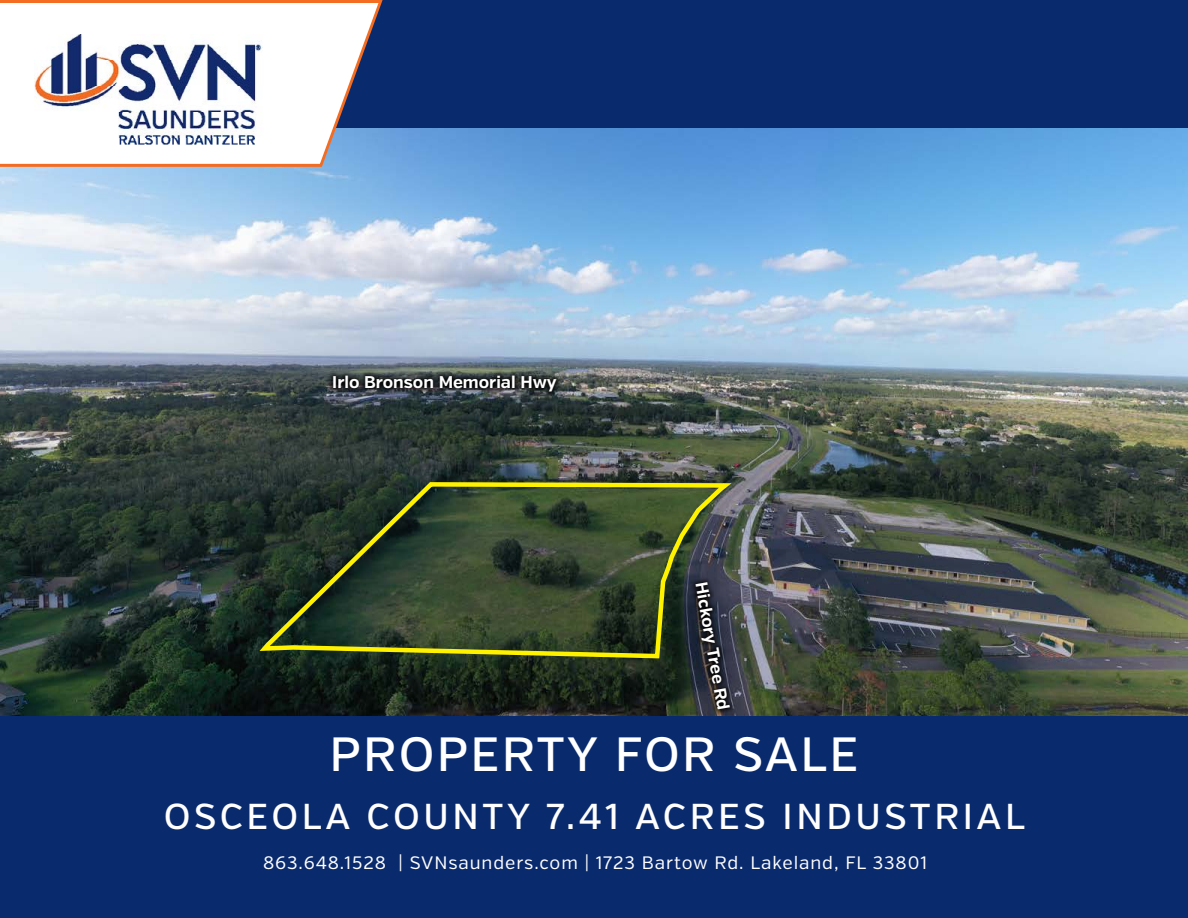
<style>
.page{position:relative;width:1188px;height:918px;background:#fff}
.page>*{position:absolute;margin:0;border:0;box-sizing:border-box;transform-origin:0 0}
.t1{font:500 48px "Verb";letter-spacing:.05em;color:#fff}
.t2{font:500 36px "Verb";letter-spacing:.1em;color:#fefefe}
.t3{font:18px "Verb";letter-spacing:.05em;color:#fff}
.t4{font:700 16.95px "Verb";color:#fff}
</style>
<div class="page">
<div style="left:292px;top:0;width:896px;height:129px;background:#092a6d"></div>
<img style="left:0;top:129px;width:1188px;height:587px">
<div style="left:0;top:716px;width:1188px;height:202px;background:#092a6d"></div>
<svg style="left:0;top:0;width:385px;height:168px"></svg>
<img style="left:35px;top:34px;width:229px;height:117px">
<svg style="left:254px;top:480px;width:484px;height:181px;background:#3a482a"></svg>
<div style="left:689px;top:577px;width:47px;height:139px;background:#000;opacity:.94"></div>
<div style="left:327px;top:369px;width:235px;height:29px;background:#000;opacity:.94"></div>
<p class="t4" style="left:332px;top:372px;width:226px">Irlo Bronson Memorial Hwy</p>
<p class="t4" style="left:711px;top:580px;width:131px;rotate:80deg">Hickory Tree Rd</p>
<h1 class="t1" style="left:330px;top:726px;width:530px">PROPERTY FOR SALE</h1>
<h2 class="t2" style="left:164px;top:795px;width:863px">OSCEOLA COUNTY 7.41 ACRES INDUSTRIAL</h2>
<p class="t3" style="left:263px;top:852px;width:665px">863.648.1528 | SVNsaunders.com | 1723 Bartow Rd. Lakeland, FL 33801</p>
</div>
